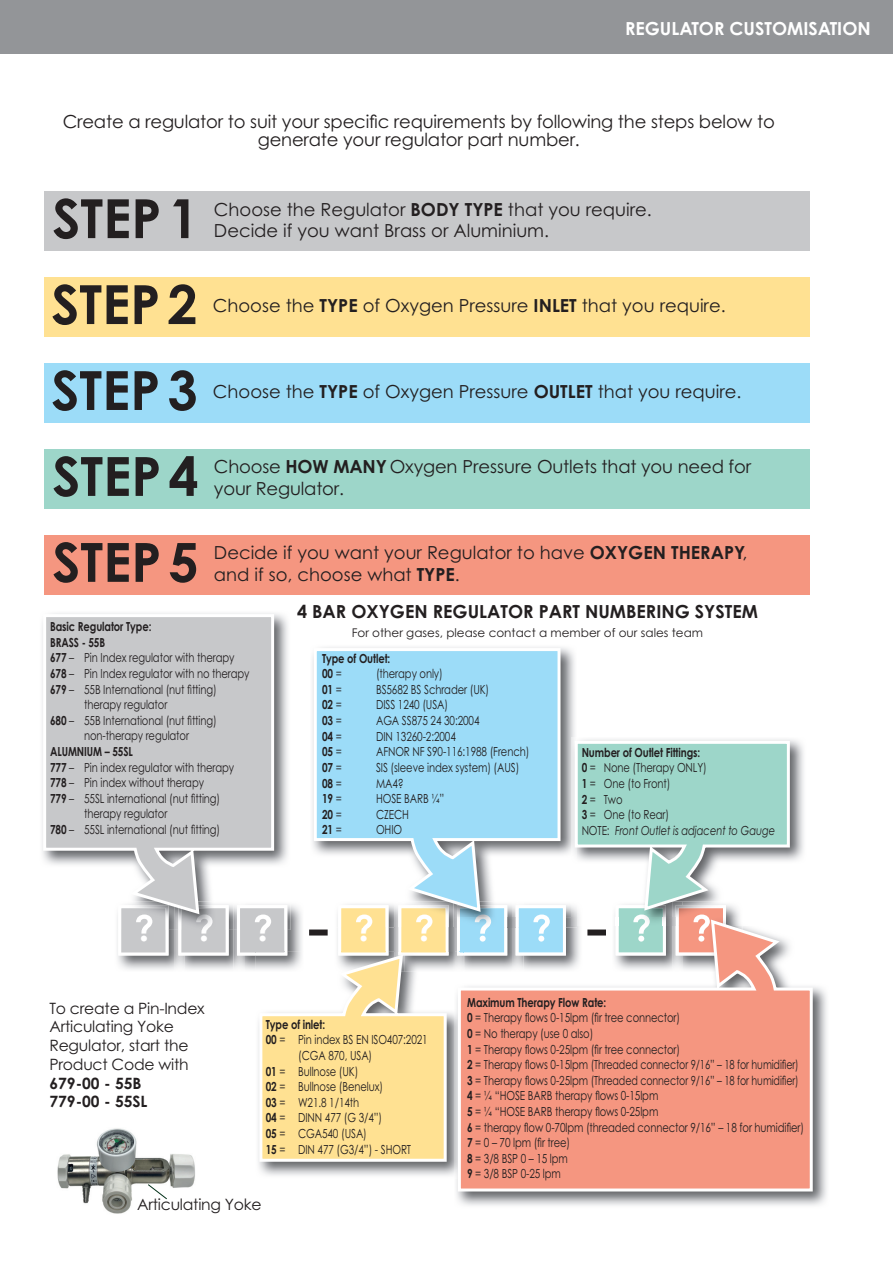
<style>
.page{position:relative;width:893px;height:1263px;background:#fff}
.page>*{position:absolute;margin:0;border:0;box-sizing:border-box;transform-origin:0 0}
.t1{font:700 54px "Century Gothic Pro";color:#231f20}
.t2{font:700 35.4px "Century Gothic Pro";color:#fff}
.t3{font:18px/21.6px "Century Gothic Pro";color:#231f20}
.t4{font:700 18px "Century Gothic Pro";color:#231f20}
.t5{font:700 18px "Century Gothic Pro";color:#fff}
.t6{font:15.6px/18.8px "Century Gothic Pro";letter-spacing:-.015em;color:#231f20}
.t7{font:700 15.6px/18.8px "Century Gothic Pro";color:#231f20}
.t8{font:12.45px/15.6px "Century Gothic Pro";letter-spacing:-.01em;color:#231f20;scale:.8 1}
.t9{font:700 12.45px/15.6px "Century Gothic Pro";letter-spacing:-.01em;color:#231f20;scale:.8 1}
.t10{font:12px "Century Gothic Pro";color:#231f20}
.s1{font-weight:700}
.s2{font-weight:400}
.s3{font-style:italic}
</style>
<div class="page">
<div style="left:0;top:0;width:893px;height:53px;background:#939598"></div>
<img style="left:57px;top:1128px;width:138px;height:86px">
<img style="left:117px;top:930px;width:116px;height:40px">
<svg style="left:118px;top:930px;width:51px;height:25px"></svg>
<img style="left:175px;top:930px;width:10px;height:40px">
<svg style="left:178px;top:930px;width:51px;height:25px"></svg>
<img style="left:233px;top:930px;width:4px;height:39px">
<img style="left:276px;top:613px;width:12px;height:126px">
<img style="left:117px;top:916px;width:120px;height:14px">
<img style="left:118px;top:916px;width:51px;height:14px">
<img style="left:136px;top:916px;width:16px;height:14px">
<img style="left:178px;top:916px;width:51px;height:14px">
<img style="left:196px;top:916px;width:17px;height:14px">
<svg style="left:42px;top:613px;width:234px;height:303px;background:#cdcecf"></svg>
<img style="left:562px;top:647px;width:13px;height:92px">
<svg style="left:312px;top:647px;width:250px;height:92px;background:#a2def8"></svg>
<img style="left:571px;top:737px;width:233px;height:124px">
<img style="left:258px;top:1163px;width:196px;height:13px">
<img style="left:454px;top:986px;width:373px;height:220px">
<svg style="left:237px;top:739px;width:554px;height:424px"></svg>
<svg style="left:456px;top:917px;width:358px;height:276px;background:#edaa9b"></svg>
<div style="left:45px;top:191px;width:765px;height:60px;background:#c7c8ca"></div>
<div style="left:45px;top:277px;width:765px;height:60px;background:#ffe192"></div>
<div style="left:45px;top:363px;width:765px;height:60px;background:#9cdcf8"></div>
<div style="left:45px;top:449px;width:765px;height:60px;background:#9dd6c9"></div>
<div style="left:45px;top:535px;width:765px;height:60px;background:#f59680"></div>
<div style="left:309px;top:929px;width:19px;height:6px;background:#231f20"></div>
<div style="left:587px;top:929px;width:19px;height:6px;background:#231f20"></div>
<svg style="left:147px;top:1183px;width:21px;height:17px"></svg>
<h3 class="t5" style="left:625px;top:17px;width:247px">REGULATOR CUSTOMISATION</h3>
<h3 class="t3" style="left:63px;top:112px;width:714px;line-height:18px;text-align:center">Create a regulator to suit your specific requirements by following the steps below to generate your regulator part number.</h3>
<h1 class="t1" style="left:52px;top:185px;width:148px">STEP1</h1>
<h3 class="t3" style="left:214px;top:198px;width:439px">Choose the Regulator <span class="s1">BODY TYPE</span> that you require.<br>Decide if you want Brass or Aluminium.</h3>
<h1 class="t1" style="left:51px;top:271px;width:148px">STEP2</h1>
<h3 class="t3" style="left:213px;top:294px;width:514px">Choose the <span class="s1">TYPE</span> of Oxygen Pressure <span class="s1">INLET</span> that you require.</h3>
<h1 class="t1" style="left:51px;top:357px;width:148px">STEP3</h1>
<h3 class="t3" style="left:213px;top:380px;width:530px">Choose the <span class="s1">TYPE</span> of Oxygen Pressure <span class="s1">OUTLET</span> that you require.</h3>
<h1 class="t1" style="left:52px;top:443px;width:148px">STEP4</h1>
<h3 class="t3" style="left:214px;top:456px;width:539px">Choose <span class="s1">HOW MANY</span> Oxygen Pressure Outlets that you need for your Regulator.</h3>
<h1 class="t1" style="left:52px;top:529px;width:148px">STEP5</h1>
<h3 class="t3" style="left:214px;top:542px;width:535px">Decide if you want your Regulator to have <span class="s1">OXYGEN THERAPY</span>, and if so, choose what <span class="s1">TYPE</span>.</h3>
<p class="t9" style="left:50px;top:618px;width:128px">Basic Regulator Type:</p>
<p class="t9" style="left:50px;top:634px;width:70px">BRASS - 55B</p>
<p class="t8" style="left:50px;top:650px;width:232px"><span class="s1">677</span> – Pin Index regulator with therapy</p>
<p class="t8" style="left:50px;top:665px;width:251px"><span class="s1">678</span> – Pin Index regulator with no therapy</p>
<p class="t8" style="left:50px;top:681px;width:210px"><span class="s1">679</span> – 55B International (nut fitting)</p>
<p class="t8" style="left:84px;top:697px;width:106px">therapy regulator</p>
<p class="t8" style="left:50px;top:712px;width:210px"><span class="s1">680</span> – 55B International (nut fitting)</p>
<p class="t8" style="left:84px;top:728px;width:133px">non-therapy regulator</p>
<p class="t9" style="left:50px;top:743px;width:105px">ALUMNIUM – 55SL</p>
<p class="t8" style="left:50px;top:759px;width:232px"><span class="s1">777</span> – Pin index regulator with therapy</p>
<p class="t8" style="left:50px;top:775px;width:194px"><span class="s1">778</span> – Pin index without therapy</p>
<p class="t8" style="left:50px;top:790px;width:214px"><span class="s1">779</span> – 55SL international (nut fitting)</p>
<p class="t8" style="left:84px;top:806px;width:106px">therapy regulator</p>
<p class="t8" style="left:50px;top:822px;width:214px"><span class="s1">780</span> – 55SL international (nut fitting)</p>
<h3 class="t4" style="left:297px;top:600px;width:462px">4 BAR OXYGEN REGULATOR PART NUMBERING SYSTEM</h3>
<p class="t10" style="left:352px;top:625px;width:353px">For other gases, please contact a member of our sales team</p>
<p class="t9" style="left:322px;top:650px;width:87px">Type of Outlet:<br>00 <span class="s2">=</span></p>
<p class="t8" style="left:376px;top:666px;width:85px">(therapy only)</p>
<p class="t9" style="left:322px;top:681px;width:26px">01 <span class="s2">=</span></p>
<p class="t8" style="left:376px;top:681px;width:143px">BS5682 BS Schrader (UK)</p>
<p class="t9" style="left:322px;top:697px;width:26px">02 <span class="s2">=</span></p>
<p class="t8" style="left:376px;top:697px;width:92px">DISS 1240 (USA)</p>
<p class="t9" style="left:322px;top:712px;width:26px">03 <span class="s2">=</span></p>
<p class="t8" style="left:376px;top:713px;width:131px">AGA SS875 24 30:2004</p>
<p class="t9" style="left:322px;top:728px;width:26px">04 <span class="s2">=</span></p>
<p class="t8" style="left:376px;top:728px;width:101px">DIN 13260-2:2004</p>
<p class="t9" style="left:322px;top:744px;width:26px">05 <span class="s2">=</span></p>
<p class="t8" style="left:376px;top:744px;width:193px">AFNOR NF S90-116:1988 (French)</p>
<p class="t9" style="left:322px;top:759px;width:26px">07 <span class="s2">=</span></p>
<p class="t8" style="left:376px;top:759px;width:181px">SIS (sleeve index system) (AUS)</p>
<p class="t9" style="left:322px;top:775px;width:26px">08 <span class="s2">=</span></p>
<p class="t8" style="left:376px;top:775px;width:36px">MA4?</p>
<p class="t9" style="left:322px;top:791px;width:26px">19 <span class="s2">=</span></p>
<p class="t8" style="left:376px;top:791px;width:87px">HOSE BARB ¼”</p>
<p class="t9" style="left:322px;top:806px;width:26px">20 <span class="s2">=</span></p>
<p class="t8" style="left:376px;top:806px;width:43px">CZECH</p>
<p class="t9" style="left:322px;top:822px;width:26px">21 <span class="s2">=</span></p>
<p class="t8" style="left:376px;top:822px;width:34px">OHIO</p>
<p class="t8" style="left:582px;top:744px;width:243px"><span class="s1">Number of Outlet Fittings:<br>0</span> = None (Therapy ONLY)<br><span class="s1">1</span> = One (to Front)<br><span class="s1">2</span> = Two<br><span class="s1">3</span> = One (to Rear)<br>NOTE: <span class="s3">Front Outlet is adjacent to Gauge</span></p>
<h2 class="t2" style="left:134px;top:906px;width:140px">???</h2>
<h2 class="t2" style="left:354px;top:906px;width:199px">????</h2>
<p class="t6" style="left:49px;top:998px;width:157px">To create a Pin-Index<br>Articulating Yoke<br>Regulator, start the<br>Product Code with</p>
<p class="t7" style="left:49px;top:1073px;width:100px">679-00 - 55B<br>779-00 - 55SL</p>
<p class="t9" style="left:266px;top:1016px;width:76px">Type of inlet:</p>
<p class="t8" style="left:266px;top:1032px;width:204px"><span class="s1">00</span> = Pin index BS EN ISO407:2021</p>
<p class="t8" style="left:298px;top:1047px;width:94px">(CGA 870, USA)</p>
<p class="t8" style="left:266px;top:1063px;width:117px"><span class="s1">01</span> = Bullnose (UK)</p>
<p class="t8" style="left:266px;top:1079px;width:148px"><span class="s1">02</span> = Bullnose (Benelux)</p>
<p class="t8" style="left:266px;top:1094px;width:118px"><span class="s1">03</span> = W21.8 1/14th</p>
<p class="t8" style="left:266px;top:1110px;width:147px"><span class="s1">04</span> = DINN 477 (G 3/4”)</p>
<p class="t8" style="left:266px;top:1126px;width:128px"><span class="s1">05</span> = CGA540 (USA)</p>
<p class="t8" style="left:266px;top:1141px;width:183px"><span class="s1">15</span> = DIN 477 (G3/4”) - SHORT</p>
<p class="t6" style="left:137px;top:1194px;width:126px">Articulating Yoke</p>
<p class="t8" style="left:467px;top:994px;width:423px"><span class="s1">Maximum Therapy Flow Rate:<br>0</span> = Therapy flows 0-15lpm (fir tree connector)<br><span class="s1">0</span> = No therapy (use 0 also)<br><span class="s1">1</span> = Therapy flows 0-25lpm (fir tree connector)<br><span class="s1">2</span> = Therapy flows 0-15lpm (Threaded connector 9/16” – 18 for humidifier)<br><span class="s1">3</span> = Therapy flows 0-25lpm (Threaded connector 9/16” – 18 for humidifier)<br><span class="s1">4</span> = ¼ “HOSE BARB therapy flows 0-15lpm<br><span class="s1">5</span> = ¼ “HOSE BARB therapy flows 0-25lpm<br><span class="s1">6</span> = therapy flow 0-70lpm (threaded connector 9/16” – 18 for humidifier)<br><span class="s1">7</span> = 0 – 70 lpm (fir tree)<br><span class="s1">8</span> = 3/8 BSP 0 – 15 lpm<br><span class="s1">9</span> = 3/8 BSP 0-25 lpm</p>
</div>
